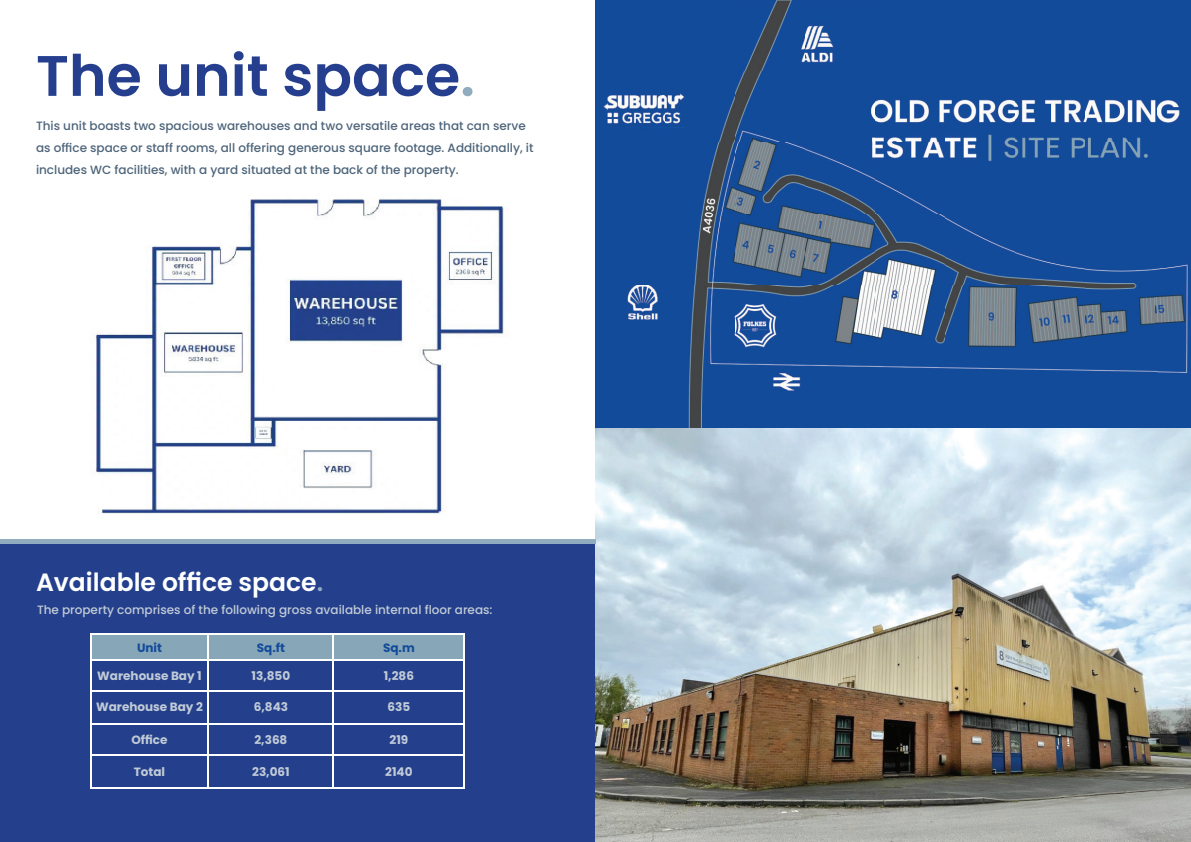
<style>
.page{position:relative;width:1191px;height:842px;background:#fff}
.page>*{position:absolute;margin:0;border:0;box-sizing:border-box;transform-origin:0 0}
.t1{font:600 57px "Poppins";color:#253f8e}
.t2{font:600 25px "Poppins";color:#fff}
.t3{font:500 12px/22px "Poppins";color:#4d647a}
.t4{font:500 12px "Poppins";color:#c2ccd7}
.t5{font:700 12px "Poppins";color:#c1cbd7}
.t6{font:700 12px "Poppins";color:#c0cad6}
.t7{font:700 12px "Poppins";color:#134a9a}
.t8{font:700 12px "Poppins";color:#134b99}
.s1{color:#91abbf}
</style>
<div class="page">
<div style="left:0;top:543px;width:595px;height:299px;background:#24408c"></div>
<img style="left:595px;top:0;width:596px;height:842px">
<hr style="left:0;top:539px;width:595px;height:4px;background:#91abbf">
<img style="left:96px;top:199px;width:408px;height:315px">
<svg style="left:90px;top:634px;width:375px;height:56px"></svg>
<hr style="left:90px;top:690px;width:118px;height:1px;background:#fff">
<hr style="left:90px;top:691px;width:1px;height:32px;background:#fff">
<hr style="left:208px;top:690px;width:125px;height:1px;background:#fff">
<hr style="left:208px;top:691px;width:1px;height:32px;background:#fff">
<hr style="left:333px;top:690px;width:132px;height:1px;background:#fff">
<hr style="left:333px;top:691px;width:1px;height:32px;background:#fff">
<hr style="left:464px;top:691px;width:1px;height:32px;background:#fff">
<hr style="left:90px;top:723px;width:118px;height:1px;background:#fff">
<hr style="left:90px;top:724px;width:1px;height:31px;background:#fff">
<hr style="left:208px;top:723px;width:125px;height:1px;background:#fff">
<hr style="left:208px;top:724px;width:1px;height:31px;background:#fff">
<hr style="left:333px;top:723px;width:132px;height:1px;background:#fff">
<hr style="left:333px;top:724px;width:1px;height:31px;background:#fff">
<hr style="left:464px;top:724px;width:1px;height:31px;background:#fff">
<hr style="left:90px;top:755px;width:118px;height:1px;background:#fff">
<hr style="left:90px;top:756px;width:1px;height:31px;background:#fff">
<hr style="left:208px;top:755px;width:125px;height:1px;background:#fff">
<hr style="left:208px;top:756px;width:1px;height:31px;background:#fff">
<hr style="left:333px;top:755px;width:132px;height:1px;background:#fff">
<hr style="left:333px;top:756px;width:1px;height:31px;background:#fff">
<hr style="left:464px;top:756px;width:1px;height:31px;background:#fff">
<hr style="left:90px;top:787px;width:118px;height:1px;background:#fff">
<hr style="left:208px;top:787px;width:125px;height:1px;background:#fff">
<hr style="left:333px;top:787px;width:132px;height:1px;background:#fff">
<h1 class="t1" style="left:36px;top:51px;width:440px">The unit space<span class="s1">.</span></h1>
<p class="t3" style="left:36px;top:115px;width:499px">This unit boasts two spacious warehouses and two versatile areas that can serve as office space or staff rooms, all offering generous square footage. Additionally, it includes WC facilities, with a yard situated at the back of the property.</p>
<h2 class="t2" style="left:36px;top:568px;width:289px">Available office space<span class="s1">.</span></h2>
<p class="t4" style="left:37px;top:602px;width:457px">The property comprises of the following gross available internal floor areas:</p>
<p class="t7" style="left:137px;top:642px;width:26px">Unit</p>
<p class="t7" style="left:257px;top:640px;width:30px">Sq.ft</p>
<p class="t8" style="left:383px;top:640px;width:33px">Sq.m</p>
<p class="t5" style="left:97px;top:668px;width:106px">Warehouse Bay 1</p>
<p class="t5" style="left:252px;top:670px;width:40px">13,850</p>
<p class="t6" style="left:384px;top:670px;width:32px">1,286</p>
<p class="t5" style="left:96px;top:700px;width:108px">Warehouse Bay 2</p>
<p class="t5" style="left:254px;top:702px;width:36px">6,843</p>
<p class="t5" style="left:387px;top:702px;width:24px">635</p>
<p class="t6" style="left:131px;top:732px;width:38px">Office</p>
<p class="t6" style="left:254px;top:734px;width:34px">2,368</p>
<p class="t6" style="left:389px;top:734px;width:20px">219</p>
<p class="t5" style="left:134px;top:766px;width:33px">Total</p>
<p class="t5" style="left:252px;top:766px;width:39px">23,061</p>
<p class="t5" style="left:385px;top:766px;width:29px">2140</p>
</div>
